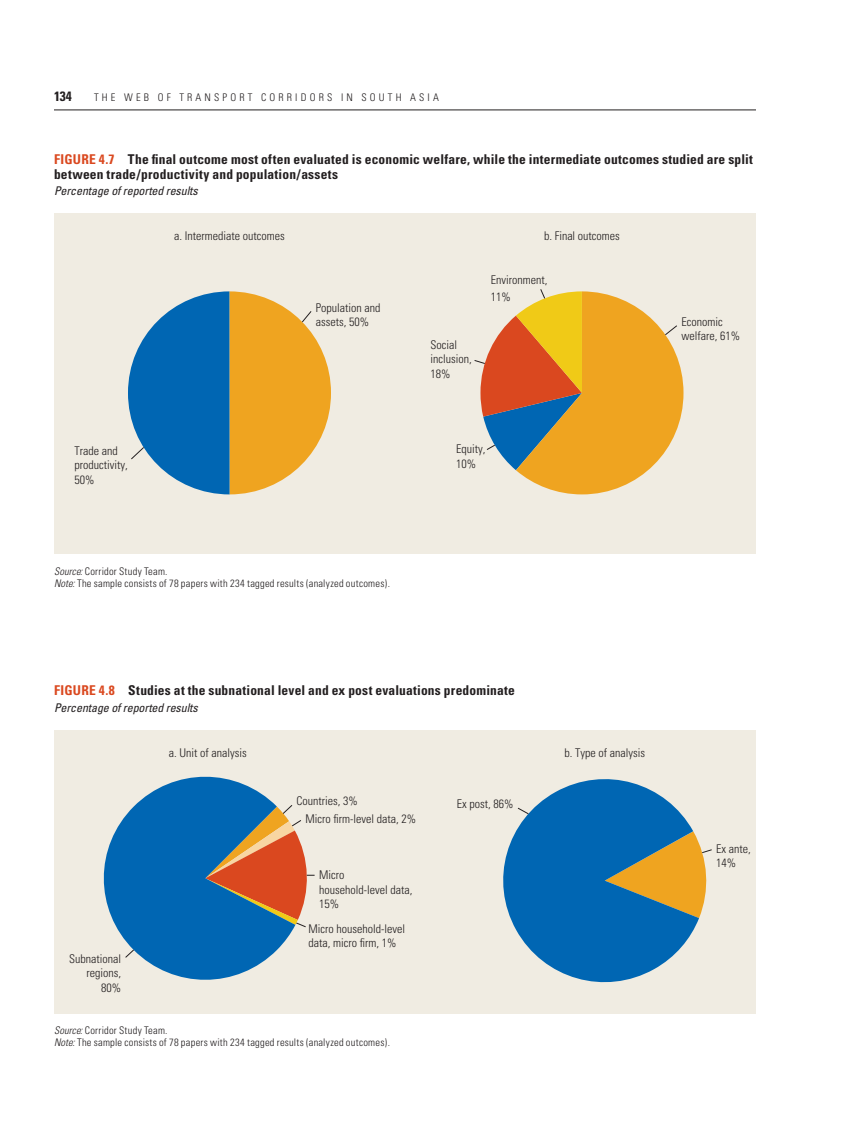
<style>
.page{position:relative;width:864px;height:1134px;background:#fff}
.page>*{position:absolute;margin:0;border:0;box-sizing:border-box;transform-origin:0 0}
.t1{font:700 condensed 13.5px/15px "Univers";letter-spacing:.015em;color:#231f20}
.t2{font:300 condensed 12px/14.4px "Univers";color:#231f20}
.t3{font:italic condensed 12px "Univers";letter-spacing:-.01em;color:#231f20}
.t4{font:300 condensed 10.5px/12px "Univers";letter-spacing:.025em;color:#231f20}
.t5{font:300 condensed 10.5px "Univers";letter-spacing:.3em;color:#231f20}
.s1{color:#da481f}
.s2{font-style:italic}
</style>
<div class="page">
<hr style="left:54px;top:110px;width:702px;height:1px;background:#231f20">
<div style="left:54px;top:213px;width:702px;height:341px;background:#f0ece2"></div>
<svg style="left:505px;top:360px;width:179px;height:134px"></svg>
<svg style="left:128px;top:373px;width:178px;height:121px"></svg>
<svg style="left:130px;top:289px;width:548px;height:171px"></svg>
<div style="left:54px;top:730px;width:702px;height:283px;background:#f0ece2"></div>
<svg style="left:103px;top:776px;width:171px;height:204px;fill:#0066b3"></svg>
<svg style="left:508px;top:779px;width:191px;height:204px;fill:#0066b3"></svg>
<svg style="left:205px;top:804px;width:98px;height:45px;background:#6e8790"></svg>
<svg style="left:517px;top:807px;width:12px;height:8px"></svg>
<svg style="left:125px;top:849px;width:587px;height:109px"></svg>
<p class="t1" style="left:54px;top:88px;width:19px">134</p>
<p class="t4" style="left:94px;top:91px;width:40px">The WEB</p>
<p class="t5" style="left:158px;top:91px;width:282px">of Tra nsport Corridors in South Asia</p>
<p class="t1" style="left:54px;top:151px;width:700px"><span class="s1">FIGURE 4.7</span> The final outcome most often evaluated is economic welfare, while the intermediate outcomes studied are split between trade/productivity and population/assets</p>
<p class="t3" style="left:54px;top:183px;width:145px">Percentage of reported results</p>
<p class="t2" style="left:174px;top:229px;width:112px">a. Intermediate outcomes</p>
<p class="t2" style="left:316px;top:300px;width:66px">Population and assets, 50%</p>
<p class="t2" style="left:75px;top:443px;width:55px">Trade and productivity,<br>50%</p>
<p class="t4" style="left:54px;top:565px;width:338px"><span class="s2">Source:</span> Corridor Study Team.<br><span class="s2">Note:</span> The sample consists of 78 papers with 234 tagged results (analyzed outcomes).</p>
<p class="t2" style="left:430px;top:338px;width:43px">Social inclusion,<br>18%</p>
<p class="t2" style="left:544px;top:229px;width:77px">b. Final outcomes</p>
<p class="t2" style="left:491px;top:271px;width:58px;line-height:17.4px">Environment,<br>11%</p>
<p class="t2" style="left:456px;top:442px;width:31px">Equity,<br>10%</p>
<p class="t2" style="left:681px;top:314px;width:60px">Economic welfare, 61%</p>
<p class="t1" style="left:54px;top:683px;width:463px"><span class="s1">FIGURE 4.8</span> Studies at the subnational level and ex post evaluations predominate</p>
<p class="t3" style="left:54px;top:700px;width:145px">Percentage of reported results</p>
<p class="t2" style="left:169px;top:746px;width:79px">a. Unit of analysis</p>
<p class="t2" style="left:564px;top:746px;width:82px">b. Type of analysis</p>
<p class="t2" style="left:305px;top:792px;width:112px;line-height:18px;text-indent:-9px">Countries, 3%<br>Micro firm-level data, 2%</p>
<p class="t2" style="left:69px;top:952px;width:53px;text-align:right">Subnational regions,<br>80%</p>
<p class="t2" style="left:319px;top:868px;width:95px">Micro household-level data,<br>15%</p>
<p class="t2" style="left:309px;top:921px;width:98px">Micro household-level data, micro firm, 1%</p>
<p class="t4" style="left:54px;top:1025px;width:338px"><span class="s2">Source:</span> Corridor Study Team.<br><span class="s2">Note:</span> The sample consists of 78 papers with 234 tagged results (analyzed outcomes).</p>
<p class="t2" style="left:457px;top:797px;width:58px">Ex post, 86%</p>
<p class="t2" style="left:716px;top:841px;width:36px">Ex ante,<br>14%</p>
</div>
